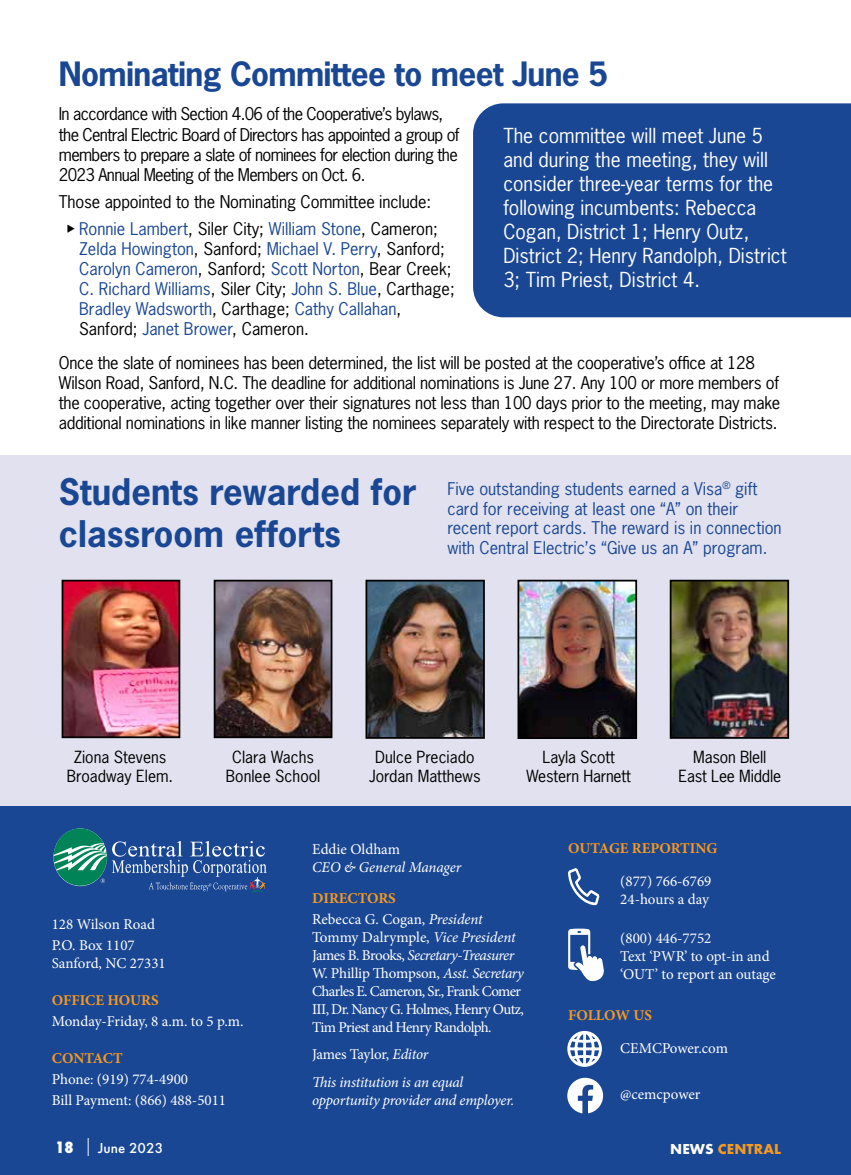
<style>
.page{position:relative;width:851px;height:1175px;background:#fff}
.page>*{position:absolute;margin:0;border:0;box-sizing:border-box;transform-origin:0 0}
.t1{font:700 34.5px/41.4px "News Gothic Std";color:#1a4794}
.t2{font:700 31.5px "News Gothic Std";letter-spacing:-.02em;color:#1a4794}
.t3{font:19.5px/24px "News Gothic Std";color:#fff}
.t4{font:18px "News Gothic Std";color:#fff}
.t5{font:16.5px/20.1px "News Gothic Std";letter-spacing:-.02em;color:#000;text-align:center}
.t6{font:16.5px/20.1px "News Gothic Std";color:#1a4794}
.t7{font:16.5px/20.1px "News Gothic Std";letter-spacing:-.04em;color:#000}
.t8{font:15.75px/18.9px "News Gothic Std";color:#000;text-align:center}
.t9{font:15px/21px "Minion Pro";letter-spacing:-.005em;color:#fff}
.t10{font:15px/18px "Minion Pro";letter-spacing:-.04em;color:#fff}
.t11{font:italic 15px/27.8px "Minion Pro";letter-spacing:-.015em;color:#fff}
.t12{font:700 15px "Minion Pro";color:#f8991d}
.t13{font:700 15px "Futura PT";letter-spacing:.01em;color:#f8991d}
.t14{font:500 15px "Futura PT";color:#fff}
.t15{font:800 condensed 15px "Futura";color:#fff}
.s1{font-family:"Quirks ICG";font-size:18px}
.s2{color:#1a4794}
.s3{color:#000}
.s4{font-weight:700;color:#f8991d}
.s5{font-style:italic}
.s6{font-style:normal}
.s7{color:#fff}
</style>
<div class="page">
<div style="left:0;top:803px;width:850px;height:371px;background:#1a4794"></div>
<svg style="left:53px;top:828px;width:214px;height:65px"></svg>
<svg style="left:568px;top:868px;width:32px;height:37px"></svg>
<svg style="left:568px;top:928px;width:36px;height:53px"></svg>
<svg style="left:567px;top:1030px;width:35px;height:37px"></svg>
<svg style="left:567px;top:1077px;width:36px;height:36px"></svg>
<div style="left:0;top:455px;width:850px;height:350px;background:#e1e1ef"></div>
<img style="left:65px;top:582px;width:112px;height:153px">
<div style="left:62px;top:579px;width:118px;height:159px;border:2px solid #000"></div>
<img style="left:217px;top:582px;width:112px;height:153px">
<div style="left:214px;top:579px;width:118px;height:159px;border:2px solid #000"></div>
<img style="left:368px;top:582px;width:114px;height:153px">
<div style="left:365px;top:579px;width:120px;height:159px;border:2px solid #000"></div>
<img style="left:520px;top:582px;width:114px;height:154px">
<div style="left:517px;top:579px;width:120px;height:160px;border:2px solid #000"></div>
<img style="left:672px;top:582px;width:114px;height:153px">
<div style="left:669px;top:579px;width:120px;height:159px;border:2px solid #000"></div>
<div style="left:473px;top:103px;width:377px;height:214px;background:#1a4794"></div>
<h2 class="t2" style="left:59px;top:53px;width:550px">Nominating Committee to meet June 5</h2>
<p class="t3" style="left:503px;top:123px;width:285px">The committee will meet June 5 and during the meeting, they will consider three-year terms for the following incumbents: Rebecca<br>Cogan, District 1; Henry Outz,<br>District 2; Henry Randolph, District<br>3; Tim Priest, District 4.</p>
<p class="t7" style="left:59px;top:104px;width:402px">In accordance with Section 4.06 of the Cooperative’s bylaws, the Central Electric Board of Directors has appointed a group of members to prepare a slate of nominees for election during the 2023 Annual Meeting of the Members on Oct. 6.</p>
<p class="t5" style="left:59px;top:188px;width:380px;line-height:26.8px">Those appointed to the Nominating Committee include: <span class="s1">£</span> <span class="s2">Ronnie Lambert</span>, Siler City; <span class="s2">William Stone</span>, Cameron;</p>
<p class="t6" style="left:79px;top:238px;width:377px">Zelda Howington<span class="s3">, Sanford;</span> Michael V. Perry<span class="s3">, Sanford; </span>Carolyn Cameron<span class="s3">, Sanford;</span> Scott Norton<span class="s3">, Bear Creek; </span>C. Richard Williams<span class="s3">, Siler City;</span> John S. Blue<span class="s3">, Carthage; </span>Bradley Wadsworth<span class="s3">, Carthage;</span> Cathy Callahan<span class="s3">, Sanford;</span> Janet Brower<span class="s3">, Cameron.</span></p>
<p class="t5" style="left:59px;top:352px;width:722px;text-align:left">Once the slate of nominees has been determined, the list will be posted at the cooperative’s office at 128<br>Wilson Road, Sanford, N.C. The deadline for additional nominations is June 27. Any 100 or more members of the cooperative, acting together over their signatures not less than 100 days prior to the meeting, may make additional nominations in like manner listing the nominees separately with respect to the Directorate Districts.</p>
<h1 class="t1" style="left:59px;top:471px;width:359px">Students rewarded for classroom efforts</h1>
<p class="t6" style="left:447px;top:478px;width:335px">Five outstanding students earned a Visa<sup>®</sup> gift card for receiving at least one “A” on their recent report cards. The reward is in connection with Central Electric’s “Give us an A” program.</p>
<p class="t8" style="left:67px;top:747px;width:108px">Ziona Stevens<br>Broadway Elem.</p>
<p class="t8" style="left:678px;top:747px;width:104px">Mason Blell<br>East Lee Middle</p>
<p class="t8" style="left:226px;top:747px;width:96px">Clara Wachs<br>Bonlee School</p>
<p class="t8" style="left:526px;top:747px;width:106px">Layla Scott<br>Western Harnett</p>
<p class="t8" style="left:369px;top:747px;width:113px">Dulce Preciado<br>Jordan Matthews</p>
<p class="t9" style="left:52px;top:913px;width:105px">128 Wilson Road<br>P.O. Box 1107</p>
<p class="t9" style="left:52px;top:952px;width:115px">Sanford, NC 27331</p>
<p class="t12" style="left:52px;top:989px;width:108px">OFFICE HOURS</p>
<p class="t9" style="left:52px;top:1010px;width:193px">Monday-Friday, 8 a.m. to 5 p.m.</p>
<p class="t12" style="left:52px;top:1047px;width:72px">CONTACT</p>
<p class="t9" style="left:52px;top:1068px;width:176px">Phone: (919) 774-4900<br>Bill Payment: (866) 488-5011</p>
<p class="t4" style="left:109px;top:1138px;width:19px;rotate:90deg">__</p>
<p class="t15" style="left:56px;top:1137px;width:19px">18</p>
<p class="t14" style="left:98px;top:1138px;width:67px">June 2023</p>
<p class="t9" style="left:312px;top:839px;width:89px">Eddie Oldham</p>
<p class="t11" style="left:312px;top:853px;width:151px">CEO &amp; General Manager</p>
<p class="t9" style="left:312px;top:887px;width:172px"><span class="s4">DIRECTORS<br></span>Rebecca G. Cogan, <span class="s5">President</span></p>
<p class="t10" style="left:312px;top:927px;width:213px">Tommy Dalrymple, <span class="s5">Vice President </span>James B. Brooks, <span class="s5">Secretary-Treasurer </span>W. Phillip Thompson, <span class="s5">Asst. Secretary </span>Charles E. Cameron, Sr., Frank Comer III, Dr. Nancy G. Holmes, Henry Outz, Tim Priest and Henry Randolph.</p>
<p class="t11" style="left:312px;top:1040px;width:153px"><span class="s6">James Taylor,</span> Editor<br>This institution is an equal</p>
<p class="t11" style="left:312px;top:1086px;width:204px">opportunity provider and employer.</p>
<p class="t12" style="left:568px;top:838px;width:151px">OUTAGE REPORTING</p>
<p class="t9" style="left:620px;top:872px;width:93px;line-height:18px">(877) 766-6769<br>24-hours a day</p>
<p class="t9" style="left:620px;top:929px;width:157px;line-height:18px">(800) 446-7752<br>Text ‘PWR’ to opt-in and ‘OUT’ to report an outage</p>
<p class="t12" style="left:568px;top:1004px;width:85px">FOLLOW US</p>
<p class="t9" style="left:620px;top:1038px;width:109px">CEMCPower.com</p>
<p class="t9" style="left:620px;top:1084px;width:82px">@cemcpower</p>
<p class="t13" style="left:670px;top:1139px;width:112px"><span class="s7">NEWS</span> CENTRAL</p>
</div>
